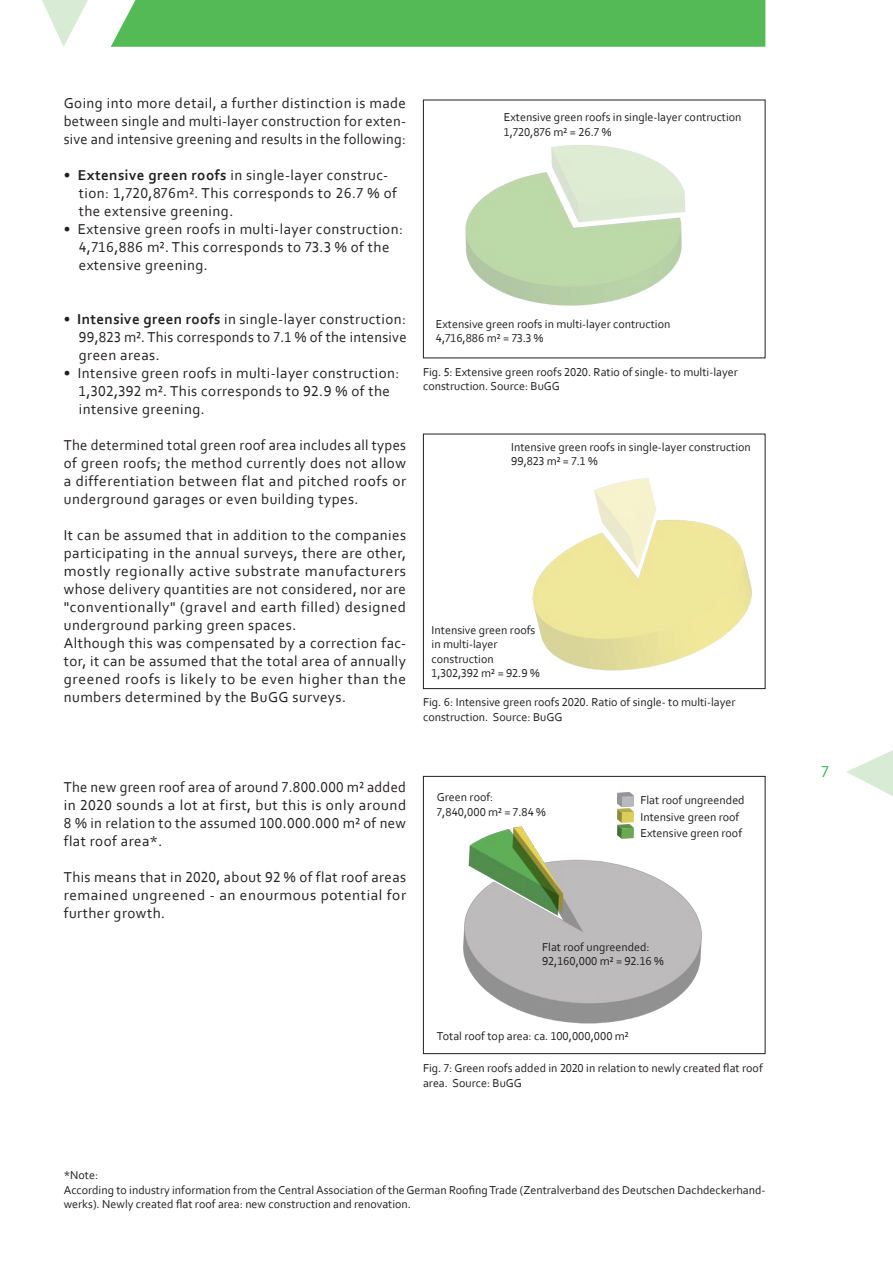
<style>
.page{position:relative;width:893px;height:1263px;background:#fff}
.page>*{position:absolute;margin:0;border:0;box-sizing:border-box;transform-origin:0 0}
.t1{font:16.5px "Corbel";color:#3ab54a}
.t2{font:15px/18px "Corbel";letter-spacing:.03em;color:#231f20;text-align:justify}
.t3{font:12px/14.4px "Corbel";color:#231f20}
.s1{font-weight:700}
</style>
<div class="page">
<svg style="left:846px;top:750px;width:47px;height:46px"></svg>
<div style="left:111px;top:0;width:654px;height:47px;background:#54ba56"></div>
<svg style="left:42px;top:0;width:46px;height:47px"></svg>
<img style="left:463px;top:826px;width:239px;height:198px">
<div style="left:423px;top:776px;width:342px;height:278px;border:1px solid #231f20"></div>
<img style="left:532px;top:478px;width:220px;height:193px">
<div style="left:423px;top:434px;width:342px;height:255px;border:1px solid #231f20"></div>
<img style="left:465px;top:145px;width:221px;height:161px">
<svg style="left:617px;top:792px;width:17px;height:47px"></svg>
<p class="t2" style="left:64px;top:94px;width:344px">Going into more detail, a further distinction is made between single and multi-layer construction for exten&shy;sive and intensive greening and results in the following:</p>
<p class="t2" style="left:64px;top:166px;width:326px">• <span class="s1">Extensive green roofs</span> in single-layer construc-</p>
<p class="t2" style="left:79px;top:184px;width:320px">tion: 1,720,876m². This corresponds to 26.7 % of the extensive greening.</p>
<p class="t2" style="left:64px;top:220px;width:341px">• Extensive green roofs in multi-layer construction:</p>
<p class="t2" style="left:79px;top:238px;width:312px">4,716,886 m². This corresponds to 73.3 % of the</p>
<p class="t2" style="left:79px;top:256px;width:131px">extensive greening.</p>
<p class="t2" style="left:64px;top:310px;width:344px">• <span class="s1">Intensive green roofs</span> in single-layer construction:</p>
<p class="t2" style="left:79px;top:328px;width:329px">99,823 m². This corresponds to 7.1 % of the intensive</p>
<p class="t2" style="left:79px;top:346px;width:82px">green areas.</p>
<p class="t2" style="left:64px;top:364px;width:337px">• Intensive green roofs in multi-layer construction:</p>
<p class="t2" style="left:79px;top:382px;width:313px">1,302,392 m². This corresponds to 92.9 % of the</p>
<p class="t2" style="left:79px;top:400px;width:128px">intensive greening.</p>
<p class="t2" style="left:64px;top:436px;width:344px">The determined total green roof area includes all types of green roofs; the method currently does not allow a differentiation between flat and pitched roofs or underground garages or even building types.</p>
<p class="t2" style="left:64px;top:526px;width:344px">It can be assumed that in addition to the companies participating in the annual surveys, there are other, mostly regionally active substrate manufacturers whose delivery quantities are not considered, nor are "conventionally" (gravel and earth filled) designed underground parking green spaces.</p>
<p class="t2" style="left:64px;top:634px;width:344px">Although this was compensated by a correction fac&shy;tor, it can be assumed that the total area of annually greened roofs is likely to be even higher than the numbers determined by the BuGG surveys.</p>
<p class="t3" style="left:504px;top:110px;width:239px">Extensive green roofs in single-layer contruction</p>
<p class="t3" style="left:504px;top:124px;width:109px">1,720,876 m² = 26.7 %</p>
<p class="t3" style="left:436px;top:316px;width:236px">Extensive green roofs in multi-layer contruction</p>
<p class="t3" style="left:436px;top:331px;width:109px">4,716,886 m² = 73.3 %</p>
<p class="t3" style="left:423px;top:364px;width:316px">Fig. 5: Extensive green roofs 2020. Ratio of single- to multi-layer construction. Source: BuGG</p>
<p class="t3" style="left:511px;top:439px;width:241px">Intensive green roofs in single-layer construction</p>
<p class="t3" style="left:511px;top:454px;width:88px">99,823 m² = 7.1 %</p>
<p class="t3" style="left:432px;top:622px;width:105px">Intensive green roofs</p>
<p class="t3" style="left:432px;top:637px;width:67px">in multi-layer</p>
<p class="t3" style="left:432px;top:651px;width:64px">construction</p>
<p class="t3" style="left:432px;top:665px;width:110px">1,302,392 m² = 92.9 %</p>
<p class="t3" style="left:423px;top:695px;width:314px">Fig. 6: Intensive green roofs 2020. Ratio of single- to multi-layer construction. Source: BuGG</p>
<p class="t2" style="left:64px;top:778px;width:344px">The new green roof area of around 7.800.000 m² added in 2020 sounds a lot at first, but this is only around 8 % in relation to the assumed 100.000.000 m² of new flat roof area*.</p>
<p class="t2" style="left:64px;top:868px;width:344px">This means that in 2020, about 92 % of flat roof areas remained ungreened - an enourmous potential for further growth.</p>
<p class="t3" style="left:437px;top:790px;width:58px">Green roof:</p>
<p class="t3" style="left:437px;top:804px;width:110px">7,840,000 m² = 7.84 %</p>
<p class="t3" style="left:640px;top:792px;width:106px">Flat roof ungreended</p>
<p class="t3" style="left:640px;top:825px;width:103px">Extensive green roof</p>
<p class="t3" style="left:640px;top:809px;width:100px">Intensive green roof</p>
<p class="t3" style="left:542px;top:939px;width:109px">Flat roof ungreended:</p>
<p class="t3" style="left:542px;top:954px;width:123px">92,160,000 m² = 92.16 %</p>
<p class="t3" style="left:437px;top:1028px;width:193px">Total roof top area: ca. 100,000,000 m²</p>
<p class="t3" style="left:423px;top:1061px;width:341px">Fig. 7: Green roofs added in 2020 in relation to newly created flat roof area. Source: BuGG</p>
<p class="t3" style="left:64px;top:1168px;width:36px">*Note:</p>
<p class="t3" style="left:64px;top:1182px;width:703px">According to industry information from the Central Association of the German Roofing Trade (Zentralverband des Deutschen Dachdeckerhand&shy;werks). Newly created flat roof area: new construction and renovation.</p>
<p class="t1" style="left:821px;top:761px;width:9px">7</p>
</div>
